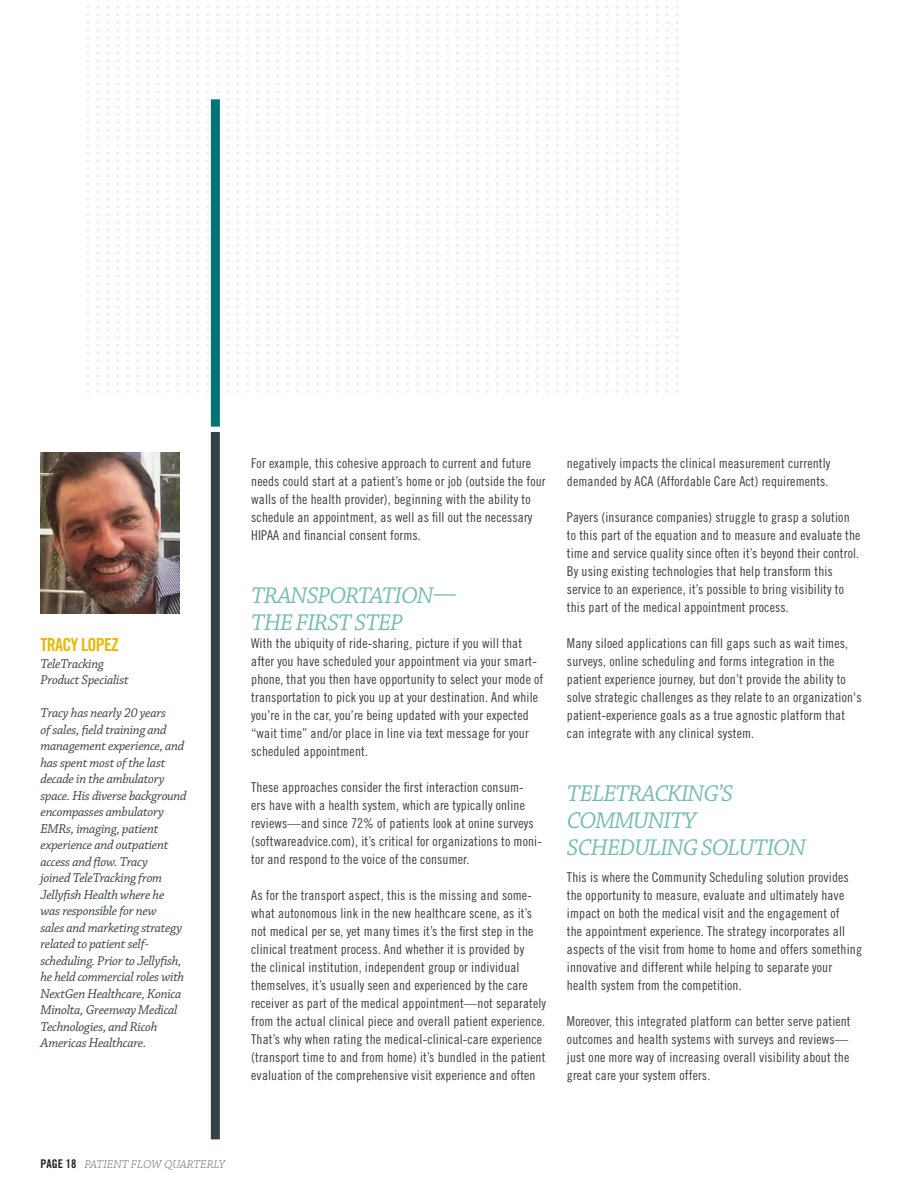
<style>
.page{position:relative;width:918px;height:1188px;background:#fff}
.page>*{position:absolute;margin:0;border:0;box-sizing:border-box;transform-origin:0 0}
.t1{font:italic 24px/27px "Chaparral Pro";letter-spacing:-.035em;color:#73bbb0}
.t2{font:18px "Trade Gothic LT Std Bd Cn 20";letter-spacing:-.04em;color:#e8b809}
.t3{font:13.5px/18px "Trade Gothic LT Std Cn 18";letter-spacing:.01em;color:#3e3e3f}
.t4{font:italic 13.5px/16.5px "Chaparral Pro";letter-spacing:-.02em;color:#354247}
.t5{font:italic 300 12px "Chaparral Pro";color:#6c6d70}
.s1{font-family:"Trade Gothic LT Std Bd Cn 20";font-weight:400;font-style:normal;color:#231f20}
</style>
<div class="page">
<svg style="left:86px;top:0;width:3px;height:393px"></svg>
<svg style="left:96px;top:0;width:3px;height:393px"></svg>
<svg style="left:106px;top:0;width:3px;height:393px"></svg>
<svg style="left:116px;top:0;width:3px;height:393px"></svg>
<svg style="left:126px;top:0;width:3px;height:393px"></svg>
<svg style="left:136px;top:0;width:3px;height:393px"></svg>
<svg style="left:146px;top:0;width:3px;height:393px"></svg>
<svg style="left:156px;top:0;width:3px;height:393px"></svg>
<svg style="left:166px;top:0;width:3px;height:393px"></svg>
<svg style="left:176px;top:0;width:3px;height:393px"></svg>
<svg style="left:186px;top:0;width:3px;height:393px"></svg>
<svg style="left:196px;top:0;width:3px;height:393px"></svg>
<svg style="left:206px;top:0;width:3px;height:393px"></svg>
<svg style="left:216px;top:0;width:3px;height:99px"></svg>
<svg style="left:226px;top:0;width:3px;height:393px"></svg>
<svg style="left:236px;top:0;width:3px;height:393px"></svg>
<svg style="left:246px;top:0;width:3px;height:393px"></svg>
<svg style="left:256px;top:0;width:3px;height:393px"></svg>
<svg style="left:266px;top:0;width:3px;height:393px"></svg>
<svg style="left:276px;top:0;width:3px;height:393px"></svg>
<svg style="left:286px;top:0;width:3px;height:393px"></svg>
<svg style="left:296px;top:0;width:3px;height:393px"></svg>
<svg style="left:306px;top:0;width:3px;height:393px"></svg>
<svg style="left:316px;top:0;width:3px;height:393px"></svg>
<svg style="left:326px;top:0;width:3px;height:393px"></svg>
<svg style="left:336px;top:0;width:3px;height:393px"></svg>
<svg style="left:346px;top:0;width:3px;height:393px"></svg>
<svg style="left:356px;top:0;width:3px;height:393px"></svg>
<svg style="left:366px;top:0;width:3px;height:393px"></svg>
<svg style="left:376px;top:0;width:3px;height:393px"></svg>
<svg style="left:386px;top:0;width:3px;height:393px"></svg>
<svg style="left:396px;top:0;width:3px;height:393px"></svg>
<svg style="left:406px;top:0;width:3px;height:393px"></svg>
<svg style="left:416px;top:0;width:3px;height:393px"></svg>
<svg style="left:426px;top:0;width:3px;height:393px"></svg>
<svg style="left:436px;top:0;width:3px;height:393px"></svg>
<svg style="left:446px;top:0;width:3px;height:393px"></svg>
<svg style="left:456px;top:0;width:3px;height:393px"></svg>
<svg style="left:466px;top:0;width:3px;height:393px"></svg>
<svg style="left:476px;top:0;width:3px;height:393px"></svg>
<svg style="left:486px;top:0;width:3px;height:393px"></svg>
<svg style="left:496px;top:0;width:3px;height:393px"></svg>
<svg style="left:506px;top:0;width:3px;height:393px"></svg>
<svg style="left:516px;top:0;width:3px;height:393px"></svg>
<svg style="left:526px;top:0;width:3px;height:393px"></svg>
<svg style="left:536px;top:0;width:3px;height:393px"></svg>
<svg style="left:546px;top:0;width:3px;height:393px"></svg>
<svg style="left:556px;top:0;width:3px;height:393px"></svg>
<svg style="left:566px;top:0;width:3px;height:393px"></svg>
<svg style="left:576px;top:0;width:3px;height:393px"></svg>
<svg style="left:586px;top:0;width:3px;height:393px"></svg>
<svg style="left:596px;top:0;width:3px;height:393px"></svg>
<svg style="left:606px;top:0;width:3px;height:393px"></svg>
<svg style="left:616px;top:0;width:3px;height:393px"></svg>
<svg style="left:626px;top:0;width:3px;height:393px"></svg>
<svg style="left:636px;top:0;width:3px;height:393px"></svg>
<svg style="left:646px;top:0;width:3px;height:393px"></svg>
<svg style="left:656px;top:0;width:3px;height:393px"></svg>
<svg style="left:666px;top:0;width:3px;height:393px"></svg>
<svg style="left:676px;top:0;width:3px;height:393px"></svg>
<div style="left:211px;top:432px;width:9px;height:707px;background:#354247"></div>
<div style="left:211px;top:99px;width:9px;height:328px;background:#007475"></div>
<img style="left:40px;top:453px;width:140px;height:161px">
<h2 class="t2" style="left:40px;top:634px;width:80px">TRACY LOPEZ</h2>
<p class="t4" style="left:40px;top:656px;width:90px">TeleTracking<br>Product Specialist</p>
<p class="t4" style="left:40px;top:705px;width:148px">Tracy has nearly 20 years<br>of sales, field training and management experience, and has spent most of the last decade in the ambulatory space. His diverse background encompasses ambulatory<br>EMRs, imaging, patient experience and outpatient access and flow. Tracy<br>joined TeleTracking from<br>Jellyfish Health where he was responsible for new<br>sales and marketing strategy related to patient self&shy;scheduling. Prior to Jellyfish, he held commercial roles with<br>NextGen Healthcare, Konica<br>Minolta, Greenway Medical<br>Technologies, and Ricoh<br>Americas Healthcare.</p>
<p class="t3" style="left:251px;top:454px;width:296px">For example, this cohesive approach to current and future needs could start at a patient’s home or job (outside the four walls of the health provider), beginning with the ability to schedule an appointment, as well as fill out the necessary HIPAA and financial consent forms.</p>
<h1 class="t1" style="left:251px;top:583px;width:207px">TRANSPORTATION—<br>THE FIRST STEP</h1>
<p class="t3" style="left:251px;top:634px;width:294px">With the ubiquity of ride-sharing, picture if you will that after you have scheduled your appointment via your smart&shy;phone, that you then have opportunity to select your mode of transportation to pick you up at your destination. And while you’re in the car, you’re being updated with your expected “wait time” and/or place in line via text message for your scheduled appointment.</p>
<p class="t3" style="left:251px;top:778px;width:292px">These approaches consider the first interaction consum-<br>ers have with a health system, which are typically online reviews—and since 72% of patients look at onine surveys (softwareadvice.com), it’s critical for organizations to moni&shy;tor and respond to the voice of the consumer.</p>
<p class="t3" style="left:251px;top:886px;width:296px">As for the transport aspect, this is the missing and some&shy;what autonomous link in the new healthcare scene, as it’s not medical per se, yet many times it’s the first step in the clinical treatment process. And whether it is provided by<br>the clinical institution, independent group or individual themselves, it’s usually seen and experienced by the care receiver as part of the medical appointment—not separately from the actual clinical piece and overall patient experience.<br>That’s why when rating the medical-clinical-care experience (transport time to and from home) it’s bundled in the patient evaluation of the comprehensive visit experience and often</p>
<p class="t3" style="left:567px;top:454px;width:265px">negatively impacts the clinical measurement currently demanded by ACA (Affordable Care Act) requirements.</p>
<p class="t3" style="left:567px;top:508px;width:295px">Payers (insurance companies) struggle to grasp a solution to this part of the equation and to measure and evaluate the time and service quality since often it’s beyond their control.<br>By using existing technologies that help transform this service to an experience, it’s possible to bring visibility to this part of the medical appointment process.</p>
<p class="t3" style="left:567px;top:634px;width:296px">Many siloed applications can fill gaps such as wait times, surveys, online scheduling and forms integration in the patient experience journey, but don’t provide the ability to solve strategic challenges as they relate to an organization's patient-experience goals as a true agnostic platform that can integrate with any clinical system.</p>
<h1 class="t1" style="left:567px;top:781px;width:240px">TELETRACKING’S<br>COMMUNITY<br>SCHEDULING SOLUTION</h1>
<p class="t3" style="left:567px;top:868px;width:297px">This is where the Community Scheduling solution provides the opportunity to measure, evaluate and ultimately have impact on both the medical visit and the engagement of<br>the appointment experience. The strategy incorporates all aspects of the visit from home to home and offers something innovative and different while helping to separate your health system from the competition.</p>
<p class="t3" style="left:567px;top:1012px;width:285px">Moreover, this integrated platform can better serve patient outcomes and health systems with surveys and reviews— just one more way of increasing overall visibility about the great care your system offers.</p>
<p class="t5" style="left:40px;top:1157px;width:186px"><span class="s1">PAGE 18</span> PATIENT FLOW QUARTERLY</p>
</div>
